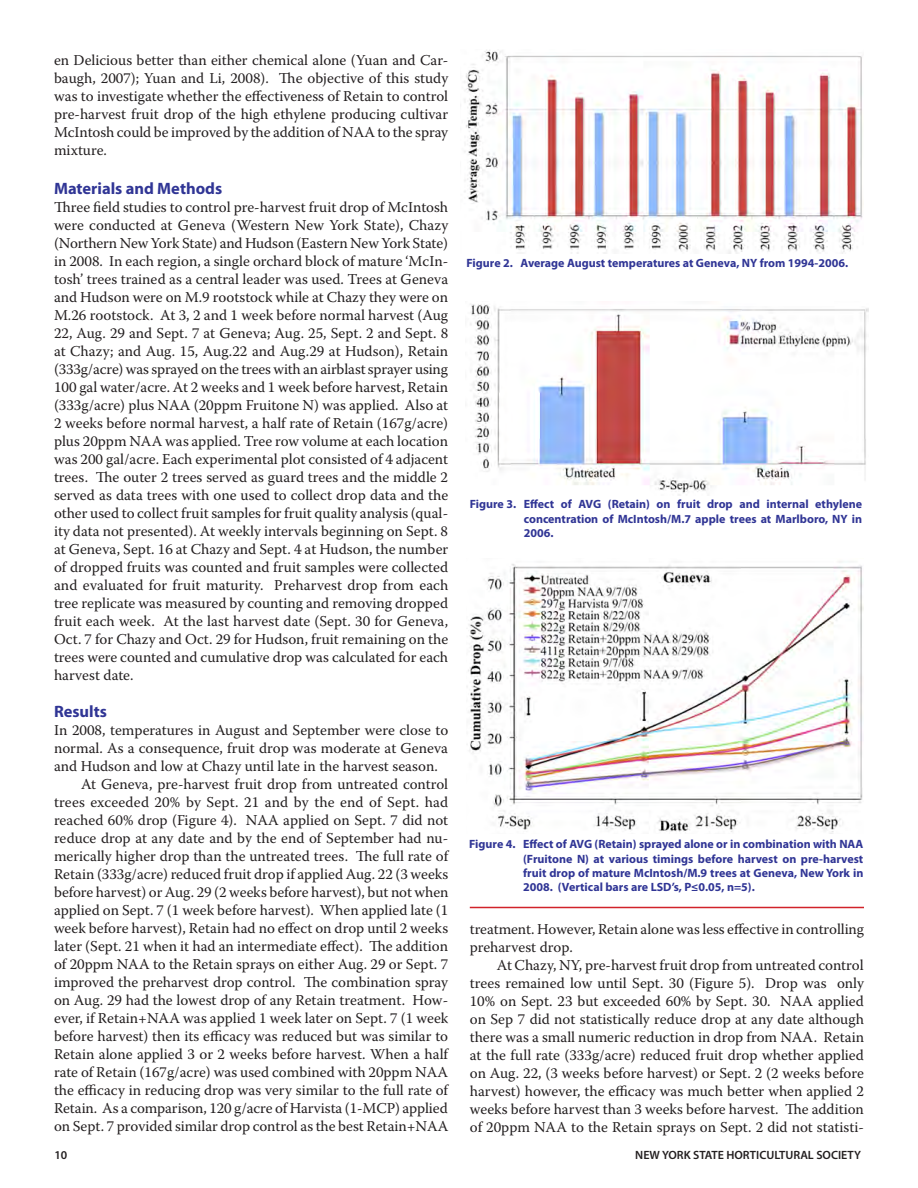
<style>
.page{position:relative;width:918px;height:1188px;background:#fff}
.page>*{position:absolute;margin:0;border:0;box-sizing:border-box;transform-origin:0 0}
.t1{font:700 16.5px "Myriad";color:#303595}
.t2{font:15px/18px "Warnock Pro";color:#231f20;text-align:justify}
.t3{font:700 12px/14.4px "Myriad Pro";color:#303595;text-align:justify}
.t4{font:600 12px "Myriad Pro";color:#231f20}
.t5{font:600 12px "Myriad Pro";color:#231f20}
</style>
<div class="page">
<img style="left:464px;top:50px;width:399px;height:204px">
<img style="left:470px;top:304px;width:398px;height:192px">
<img style="left:467px;top:561px;width:397px;height:273px">
<hr style="left:470px;top:907px;width:394px;height:1px;background:#d1232a">
<p class="t2" style="left:54px;top:51px;width:396px">en Delicious better than either chemical alone (Yuan and Car&shy;baugh, 2007); Yuan and Li, 2008). The objective of this study was to investigate whether the effectiveness of Retain to control pre-harvest fruit drop of the high ethylene producing cultivar McIntosh could be improved by the addition of NAA to the spray mixture.</p>
<p class="t1" style="left:54px;top:180px;width:170px">Materials and Methods</p>
<p class="t2" style="left:54px;top:198px;width:396px">Three field studies to control pre-harvest fruit drop of McIntosh were conducted at Geneva (Western New York State), Chazy (Northern New York State) and Hudson (Eastern New York State) in 2008. In each region, a single orchard block of mature ‘McIn&shy;tosh’ trees trained as a central leader was used. Trees at Geneva and Hudson were on M.9 rootstock while at Chazy they were on M.26 rootstock. At 3, 2 and 1 week before normal harvest (Aug 22, Aug. 29 and Sept. 7 at Geneva; Aug. 25, Sept. 2 and Sept. 8 at Chazy; and Aug. 15, Aug.22 and Aug.29 at Hudson), Retain (333g/acre) was sprayed on the trees with an airblast sprayer using 100 gal water/acre. At 2 weeks and 1 week before harvest, Retain (333g/acre) plus NAA (20ppm Fruitone N) was applied. Also at 2 weeks before normal harvest, a half rate of Retain (167g/acre) plus 20ppm NAA was applied. Tree row volume at each location was 200 gal/acre. Each experimental plot consisted of 4 adjacent trees. The outer 2 trees served as guard trees and the middle 2 served as data trees with one used to collect drop data and the other used to collect fruit samples for fruit quality analysis (qual&shy;ity data not presented). At weekly intervals beginning on Sept. 8 at Geneva, Sept. 16 at Chazy and Sept. 4 at Hudson, the number of dropped fruits was counted and fruit samples were collected and evaluated for fruit maturity. Preharvest drop from each tree replicate was measured by counting and removing dropped fruit each week. At the last harvest date (Sept. 30 for Geneva, Oct. 7 for Chazy and Oct. 29 for Hudson, fruit remaining on the trees were counted and cumulative drop was calculated for each harvest date.</p>
<p class="t1" style="left:54px;top:703px;width:55px">Results</p>
<p class="t2" style="left:54px;top:721px;width:396px">In 2008, temperatures in August and September were close to normal. As a consequence, fruit drop was moderate at Geneva and Hudson and low at Chazy until late in the harvest season.</p>
<p class="t2" style="left:54px;top:775px;width:396px;text-indent:27px">At Geneva, pre-harvest fruit drop from untreated control trees exceeded 20% by Sept. 21 and by the end of Sept. had reached 60% drop (Figure 4). NAA applied on Sept. 7 did not reduce drop at any date and by the end of September had nu&shy;merically higher drop than the untreated trees. The full rate of Retain (333g/acre) reduced fruit drop if applied Aug. 22 (3 weeks before harvest) or Aug. 29 (2 weeks before harvest), but not when applied on Sept. 7 (1 week before harvest). When applied late (1 week before harvest), Retain had no effect on drop until 2 weeks later (Sept. 21 when it had an intermediate effect). The addition of 20ppm NAA to the Retain sprays on either Aug. 29 or Sept. 7 improved the preharvest drop control. The combination spray on Aug. 29 had the lowest drop of any Retain treatment. How&shy;ever, if Retain+NAA was applied 1 week later on Sept. 7 (1 week before harvest) then its efficacy was reduced but was similar to Retain alone applied 3 or 2 weeks before harvest. When a half rate of Retain (167g/acre) was used combined with 20ppm NAA the efficacy in reducing drop was very similar to the full rate of Retain. As a comparison, 120 g/acre of Harvista (1-MCP) applied on Sept. 7 provided similar drop control as the best Retain+NAA</p>
<p class="t3" style="left:467px;top:255px;width:383px">Figure 2. Average August temperatures at Geneva, NY from 1994-2006.</p>
<p class="t3" style="left:524px;top:497px;width:340px;text-indent:-54px">Figure 3. Effect of AVG (Retain) on fruit drop and internal ethylene concentration of McIntosh/M.7 apple trees at Marlboro, NY in 2006.</p>
<p class="t3" style="left:523px;top:837px;width:342px;text-indent:-54px">Figure 4. Effect of AVG (Retain) sprayed alone or in combination with NAA (Fruitone N) at various timings before harvest on pre-harvest fruit drop of mature McIntosh/M.9 trees at Geneva, New York in 2008. (Vertical bars are LSD’s, P≤0.05, n=5).</p>
<p class="t2" style="left:470px;top:919px;width:396px">treatment. However, Retain alone was less effective in controlling preharvest drop.</p>
<p class="t2" style="left:470px;top:955px;width:396px;text-indent:27px">At Chazy, NY, pre-harvest fruit drop from untreated control trees remained low until Sept. 30 (Figure 5). Drop was only 10% on Sept. 23 but exceeded 60% by Sept. 30. NAA applied on Sep 7 did not statistically reduce drop at any date although there was a small numeric reduction in drop from NAA. Retain at the full rate (333g/acre) reduced fruit drop whether applied on Aug. 22, (3 weeks before harvest) or Sept. 2 (2 weeks before harvest) however, the efficacy was much better when applied 2 weeks before harvest than 3 weeks before harvest. The addition of 20ppm NAA to the Retain sprays on Sept. 2 did not statisti-</p>
<p class="t5" style="left:54px;top:1147px;width:14px">10</p>
<p class="t4" style="left:635px;top:1147px;width:227px">NEW YORK STATE HORTICULTURAL SOCIETY</p>
</div>
